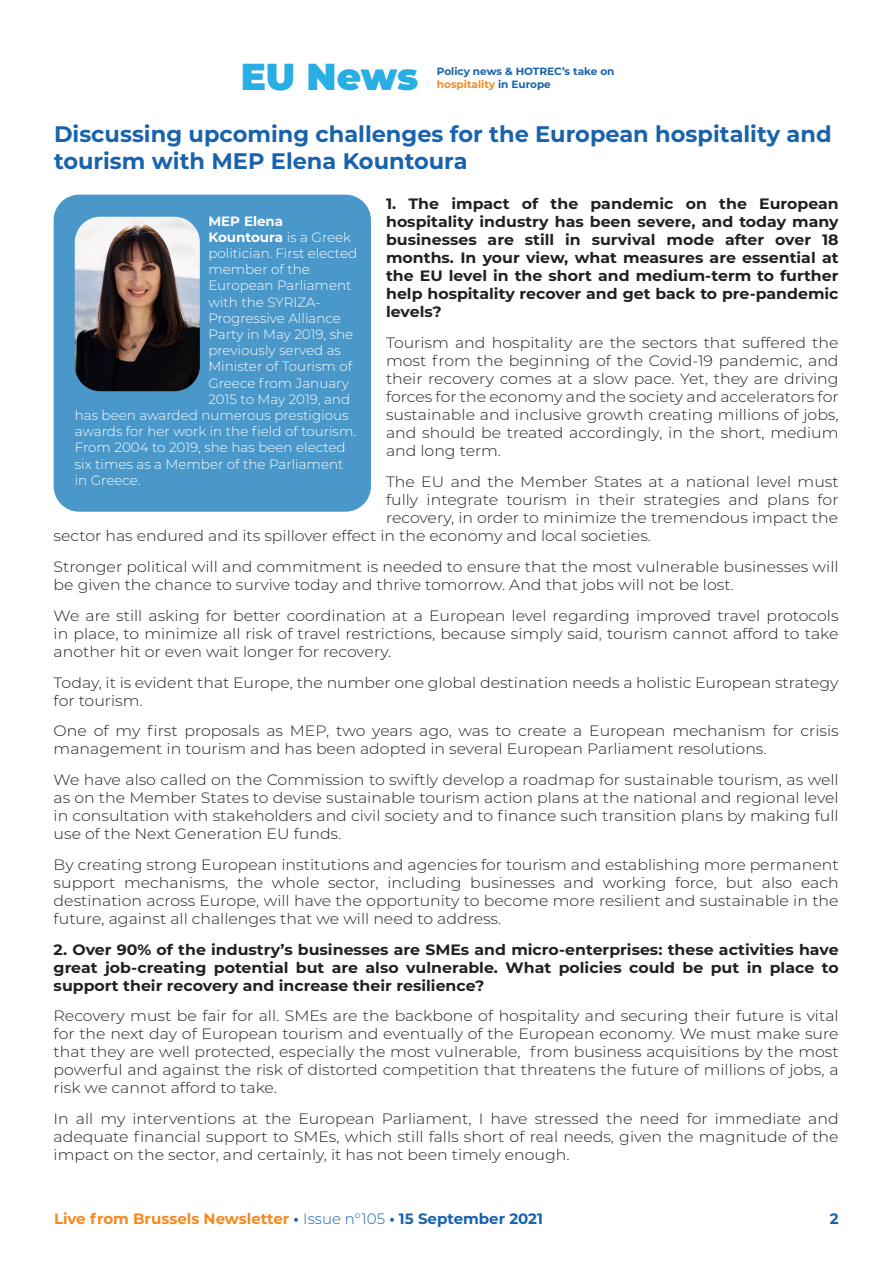
<style>
.page{position:relative;width:893px;height:1263px;background:#fff}
.page>*{position:absolute;margin:0;border:0;box-sizing:border-box;transform-origin:0 0}
.t1{font:900 37.5px "Montserrat";letter-spacing:-.005em;color:#28aee4}
.t2{font:700 22.5px/27px "Montserrat";color:#1962ad}
.t3{font:300 15px/18px "Montserrat";color:#231f20;text-align:justify;scale:1.05 1}
.t4{font:700 15px/18px "Montserrat";color:#231f20;text-align:justify;scale:1.05 1}
.t5{font:700 15px "Montserrat";color:#f6891f}
.t6{font:700 15px "Montserrat";color:#1962ad}
.t7{font:300 13.5px "Montserrat";color:#fff}
.t8{font:700 13.5px "Montserrat";color:#fff}
.t9{font:700 10.5px/12.6px "Montserrat";color:#1962ad}
.s1{color:#f6891f}
.s2{font-weight:300}
.s3{color:#1962ad}
.s4{font-weight:300;color:#1962ad}
</style>
<div class="page">
<div style="left:54px;top:195px;width:317px;height:317px;background:#4a97c9;border-radius:26px"></div>
<img style="left:75px;top:217px;width:125px;height:174px">
<p class="t1" style="left:241px;top:49px;width:179px">EU News</p>
<p class="t9" style="left:437px;top:65px;width:179px">Policy news &amp; HOTREC’s take on <span class="s1">hospitality</span> in Europe</p>
<p class="t2" style="left:54px;top:119px;width:779px">Discussing upcoming challenges for the European hospitality and tourism with MEP Elena Kountoura</p>
<p class="t8" style="left:208px;top:211px;width:76px">MEP Elena</p>
<p class="t8" style="left:208px;top:227px;width:144px">Kountoura <span class="s2">is a Greek</span></p>
<p class="t7" style="left:208px;top:244px;width:150px">politician. First elected</p>
<p class="t7" style="left:208px;top:260px;width:103px">member of the</p>
<p class="t7" style="left:208px;top:276px;width:145px">European Parliament</p>
<p class="t7" style="left:208px;top:293px;width:114px">with the SYRIZA-</p>
<p class="t7" style="left:208px;top:309px;width:134px">Progressive Alliance</p>
<p class="t7" style="left:208px;top:325px;width:146px">Party in May 2019, she</p>
<p class="t7" style="left:208px;top:341px;width:134px">previously served as</p>
<p class="t7" style="left:208px;top:357px;width:145px">Minister of Tourism of</p>
<p class="t7" style="left:208px;top:374px;width:142px">Greece from January</p>
<p class="t7" style="left:208px;top:390px;width:143px">2015 to May 2019, and</p>
<p class="t7" style="left:75px;top:406px;width:275px">has been awarded numerous prestigious</p>
<p class="t7" style="left:75px;top:422px;width:283px">awards for her work in the field of tourism.</p>
<p class="t7" style="left:75px;top:438px;width:272px">From 2004 to 2019, she has been elected</p>
<p class="t7" style="left:75px;top:455px;width:270px">six times as a Member of the Parliament</p>
<p class="t7" style="left:75px;top:471px;width:67px">in Greece.</p>
<p class="t4" style="left:386px;top:194px;width:433px">1. The impact of the pandemic on the European hospitality industry has been severe, and today many businesses are still in survival mode after over 18 months. In your view, what measures are essential at the EU level in the short and medium-term to further help hospitality recover and get back to pre-pandemic levels?</p>
<p class="t3" style="left:386px;top:333px;width:433px">Tourism and hospitality are the sectors that suffered the most from the beginning of the Covid-19 pandemic, and their recovery comes at a slow pace. Yet, they are driving forces for the economy and the society and accelerators for sustainable and inclusive growth creating millions of jobs, and should be treated accordingly, in the short, medium and long term.</p>
<p class="t3" style="left:386px;top:472px;width:433px">The EU and the Member States at a national level must fully integrate tourism in their strategies and plans for recovery, in order to minimize the tremendous impact the</p>
<p class="t3" style="left:54px;top:526px;width:570px">sector has endured and its spillover effect in the economy and local societies.</p>
<p class="t3" style="left:54px;top:557px;width:749px">Stronger political will and commitment is needed to ensure that the most vulnerable businesses will be given the chance to survive today and thrive tomorrow. And that jobs will not be lost.</p>
<p class="t3" style="left:54px;top:606px;width:749px">We are still asking for better coordination at a European level regarding improved travel protocols in place, to minimize all risk of travel restrictions, because simply said, tourism cannot afford to take another hit or even wait longer for recovery.</p>
<p class="t3" style="left:54px;top:673px;width:749px">Today, it is evident that Europe, the number one global destination needs a holistic European strategy for tourism.</p>
<p class="t3" style="left:54px;top:721px;width:749px">One of my first proposals as MEP, two years ago, was to create a European mechanism for crisis management in tourism and has been adopted in several European Parliament resolutions.</p>
<p class="t3" style="left:54px;top:770px;width:749px">We have also called on the Commission to swiftly develop a roadmap for sustainable tourism, as well as on the Member States to devise sustainable tourism action plans at the national and regional level in consultation with stakeholders and civil society and to finance such transition plans by making full use of the Next Generation EU funds.</p>
<p class="t3" style="left:54px;top:855px;width:749px">By creating strong European institutions and agencies for tourism and establishing more permanent support mechanisms, the whole sector, including businesses and working force, but also each destination across Europe, will have the opportunity to become more resilient and sustainable in the future, against all challenges that we will need to address.</p>
<p class="t4" style="left:54px;top:939px;width:749px">2. Over 90% of the industry’s businesses are SMEs and micro-enterprises: these activities have great job-creating potential but are also vulnerable. What policies could be put in place to support their recovery and increase their resilience?</p>
<p class="t3" style="left:54px;top:1006px;width:749px">Recovery must be fair for all. SMEs are the backbone of hospitality and securing their future is vital for the next day of European tourism and eventually of the European economy. We must make sure that they are well protected, especially the most vulnerable, from business acquisitions by the most powerful and against the risk of distorted competition that threatens the future of millions of jobs, a risk we cannot afford to take.</p>
<p class="t3" style="left:54px;top:1109px;width:749px">In all my interventions at the European Parliament, I have stressed the need for immediate and adequate financial support to SMEs, which still falls short of real needs, given the magnitude of the impact on the sector, and certainly, it has not been timely enough.</p>
<p class="t5" style="left:54px;top:1207px;width:490px">Live from Brussels Newsletter <span class="s3">•</span> <span class="s4">Issue n°105</span> <span class="s3">• 15 September 2021</span></p>
<p class="t6" style="left:830px;top:1207px;width:10px">2</p>
</div>
